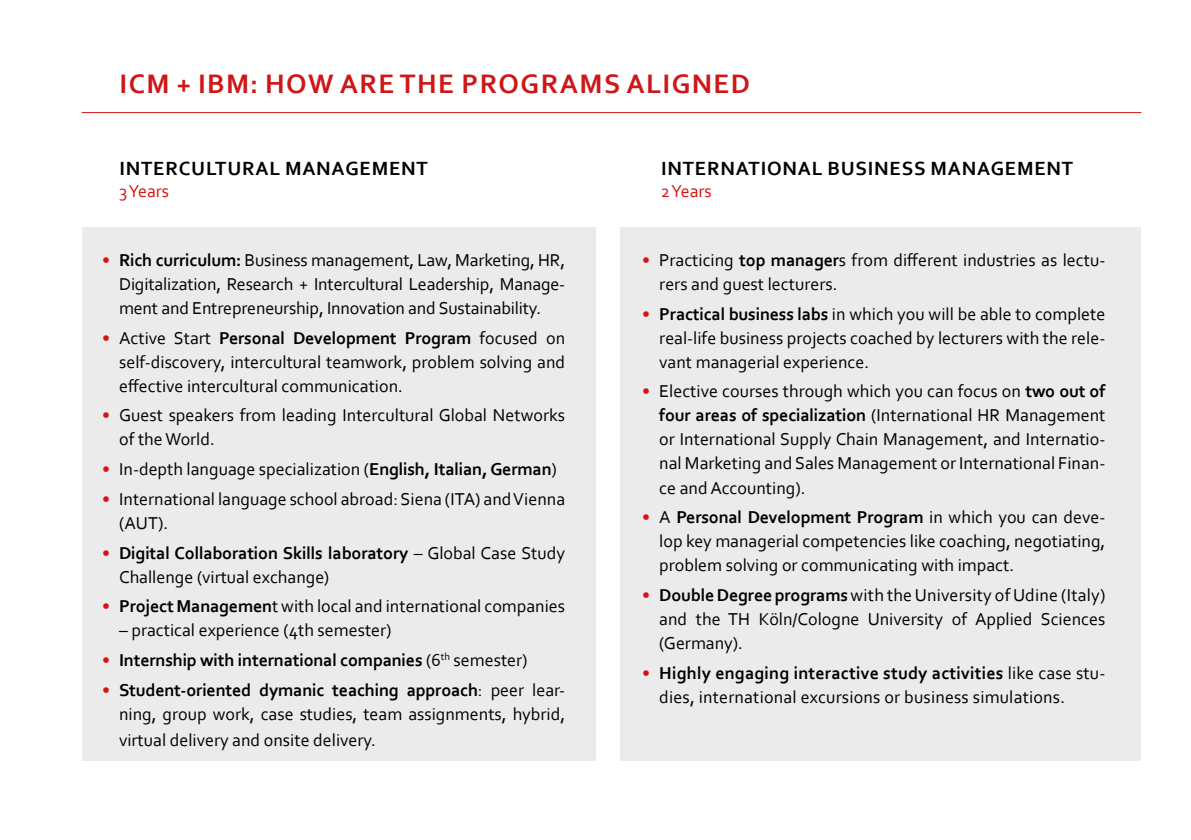
<style>
.page{position:relative;width:1191px;height:840px;background:#fff}
.page>*{position:absolute;margin:0;border:0;box-sizing:border-box;transform-origin:0 0}
.t1{font:700 28px "Corbel";letter-spacing:.05em;color:#cd1719}
.t2{font:700 20px "Corbel";letter-spacing:.04em;color:#000}
.t3{font:18px/24px "Corbel";color:#000;text-align:justify}
.t4{font:700 18px "Corbel";letter-spacing:-.01em;color:#000}
.t5{font:18px "Corbel";color:#d51317}
.s1{font-weight:700;color:#d51317}
.s2{font-weight:700}
.s3{color:#d51317}
.s4{font-weight:400}
</style>
<div class="page">
<div style="left:620px;top:227px;width:521px;height:533px;background:#ebebeb"></div>
<div style="left:82px;top:227px;width:513px;height:533px;background:#ebebeb"></div>
<hr style="left:82px;top:112px;width:1059px;height:1px;background:#cd1719">
<h1 class="t1" style="left:120px;top:66px;width:632px">ICM + IBM: HOW ARE THE PROGRAMS ALIGNED</h1>
<p class="t2" style="left:119px;top:156px;width:310px">INTERCULTURAL MANAGEMENT</p>
<p class="t5" style="left:119px;top:179px;width:52px">3 Years</p>
<p class="t3" style="left:119px;top:247px;width:447px;text-indent:-17px"><span class="s1">•</span> <span class="s2">Rich curriculum:</span> Business management, Law, Marketing, HR, Digitalization, Research + Intercultural Leadership, Manage&shy;ment and Entrepreneurship, Innovation and Sustainability.</p>
<p class="t3" style="left:119px;top:325px;width:447px;text-indent:-17px"><span class="s3">•</span> Active Start <span class="s2">Personal Development Program</span> focused on self-discovery, intercultural teamwork, problem solving and effective intercultural communication.</p>
<p class="t3" style="left:119px;top:403px;width:447px;text-indent:-17px"><span class="s3">•</span> Guest speakers from leading Intercultural Global Networks of the World.</p>
<p class="t3" style="left:102px;top:456px;width:456px"><span class="s3">•</span> In-depth language specialization (<span class="s2">English, Italian, German</span>)</p>
<p class="t3" style="left:119px;top:486px;width:447px;text-indent:-17px"><span class="s3">•</span> International language school abroad: Siena (ITA) and Vienna (AUT).</p>
<p class="t3" style="left:119px;top:540px;width:447px;text-indent:-17px"><span class="s1">•</span> <span class="s2">Digital Collaboration Skills laboratory</span> – Global Case Study<br>Challenge (virtual exchange)</p>
<p class="t3" style="left:102px;top:593px;width:464px"><span class="s1">•</span> <span class="s2">Project Managemen</span>t with local and international companies</p>
<p class="t3" style="left:119px;top:617px;width:274px">– practical experience (4th semester)</p>
<p class="t4" style="left:102px;top:648px;width:427px"><span class="s3">•</span> Internship with international companies <span class="s4">(6</span><sup>th</sup> <span class="s4">semester)</span></p>
<p class="t3" style="left:102px;top:677px;width:464px;text-align:right"><span class="s1">•</span> <span class="s2">Student-oriented dymanic teaching approach</span>: peer lear&shy;ning, group work, case studies, team assignments, hybrid,</p>
<p class="t3" style="left:119px;top:727px;width:258px">virtual delivery and onsite delivery.</p>
<p class="t2" style="left:661px;top:156px;width:414px">INTERNATIONAL BUSINESS MANAGEMENT</p>
<p class="t5" style="left:660px;top:179px;width:53px">2 Years</p>
<p class="t3" style="left:659px;top:247px;width:447px;text-indent:-17px"><span class="s3">•</span> Practicing <span class="s2">top manager</span>s from different industries as lectu&shy;rers and guest lecturers.</p>
<p class="t3" style="left:659px;top:301px;width:447px;text-indent:-17px"><span class="s1">•</span> <span class="s2">Practical business labs</span> in which you will be able to complete real-life business projects coached by lecturers with the rele&shy;vant managerial experience.</p>
<p class="t3" style="left:659px;top:379px;width:448px;text-indent:-17px"><span class="s3">•</span> Elective courses through which you can focus on <span class="s2">two out of four areas of specialization</span> (International HR Management or International Supply Chain Management, and Internatio&shy;nal Marketing and Sales Management or International Finan&shy;ce and Accounting).</p>
<p class="t3" style="left:659px;top:504px;width:447px;text-indent:-17px"><span class="s3">•</span> A <span class="s2">Personal Development Program</span> in which you can deve&shy;lop key managerial competencies like coaching, negotiating, problem solving or communicating with impact.</p>
<p class="t3" style="left:659px;top:582px;width:447px;text-indent:-17px"><span class="s1">•</span> <span class="s2">Double Degree programs</span> with the University of Udine (Italy) and the TH Köln/Cologne University of Applied Sciences (Germany).</p>
<p class="t3" style="left:659px;top:660px;width:447px;text-indent:-17px"><span class="s1">•</span> <span class="s2">Highly engaging interactive study activities</span> like case stu&shy;dies, international excursions or business simulations.</p>
</div>
